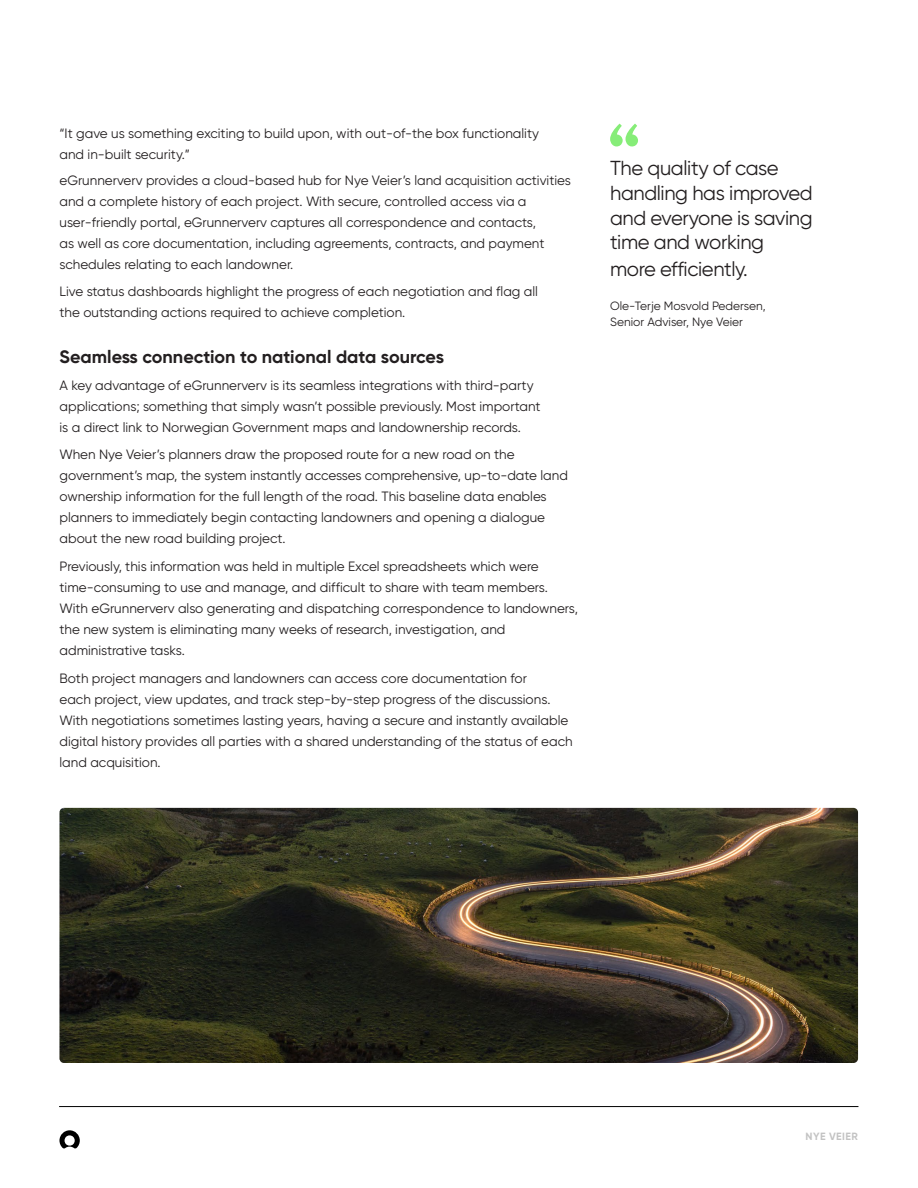
<style>
.page{position:relative;width:918px;height:1188px;background:#fff}
.page>*{position:absolute;margin:0;border:0;box-sizing:border-box;transform-origin:0 0}
.t1{font:20.25px/24.8px "Gilroy";letter-spacing:-.02em;color:#231f20}
.Body_Copy{font:700 18px "Gilroy";color:#231f20}
.Body_Copy-2{font:13.5px/21px "Gilroy";color:#231f20}
.Quote_1{font:12px/16.5px "Gilroy";color:#231f20}
.t2{font:700 10.5px "Gilroy";letter-spacing:.04em;color:#c3c3c3}
</style>
<div class="page">
<svg style="left:59px;top:1130px;width:21px;height:19px"></svg>
<hr style="left:59px;top:1106px;width:799px;height:1px;background:#000">
<img style="left:60px;top:808px;width:798px;height:255px">
<svg style="left:610px;top:124px;width:28px;height:22px"></svg>
<p class="Body_Copy-2" style="left:60px;top:123px;width:481px">“It gave us something exciting to build upon, with out-of-the box functionality and in-built security.”</p>
<p class="Body_Copy-2" style="left:60px;top:170px;width:513px">eGrunnerverv provides a cloud-based hub for Nye Veier’s land acquisition activities and a complete history of each project. With secure, controlled access via a user-friendly portal, eGrunnerverv captures all correspondence and contacts,<br>as well as core documentation, including agreements, contracts, and payment schedules relating to each landowner.</p>
<p class="Body_Copy-2" style="left:60px;top:280px;width:480px">Live status dashboards highlight the progress of each negotiation and flag all the outstanding actions required to achieve completion.</p>
<p class="Body_Copy" style="left:60px;top:346px;width:386px">Seamless connection to national data sources</p>
<p class="Body_Copy-2" style="left:60px;top:374px;width:483px">A key advantage of eGrunnerverv is its seamless integrations with third-party applications; something that simply wasn’t possible previously. Most important is a direct link to Norwegian Government maps and landownership records.</p>
<p class="Body_Copy-2" style="left:60px;top:444px;width:510px">When Nye Veier’s planners draw the proposed route for a new road on the government’s map, the system instantly accesses comprehensive, up-to-date land ownership information for the full length of the road. This baseline data enables planners to immediately begin contacting landowners and opening a dialogue about the new road building project.</p>
<p class="Body_Copy-2" style="left:60px;top:556px;width:520px">Previously, this information was held in multiple Excel spreadsheets which were time-consuming to use and manage, and difficult to share with team members.<br>With eGrunnerverv also generating and dispatching correspondence to landowners, the new system is eliminating many weeks of research, investigation, and administrative tasks.</p>
<p class="Body_Copy-2" style="left:60px;top:668px;width:515px">Both project managers and landowners can access core documentation for<br>each project, view updates, and track step-by-step progress of the discussions.<br>With negotiations sometimes lasting years, having a secure and instantly available digital history provides all parties with a shared understanding of the status of each land acquisition.</p>
<p class="t1" style="left:610px;top:155px;width:204px">The quality of case handling has improved and everyone is saving time and working</p>
<p class="t1" style="left:610px;top:257px;width:139px">more efficiently.</p>
<p class="Quote_1" style="left:610px;top:297px;width:157px">Ole-Terje Mosvold Pedersen,<br>Senior Adviser, Nye Veier</p>
<p class="t2" style="left:806px;top:1129px;width:54px">NYE VEIER</p>
</div>
